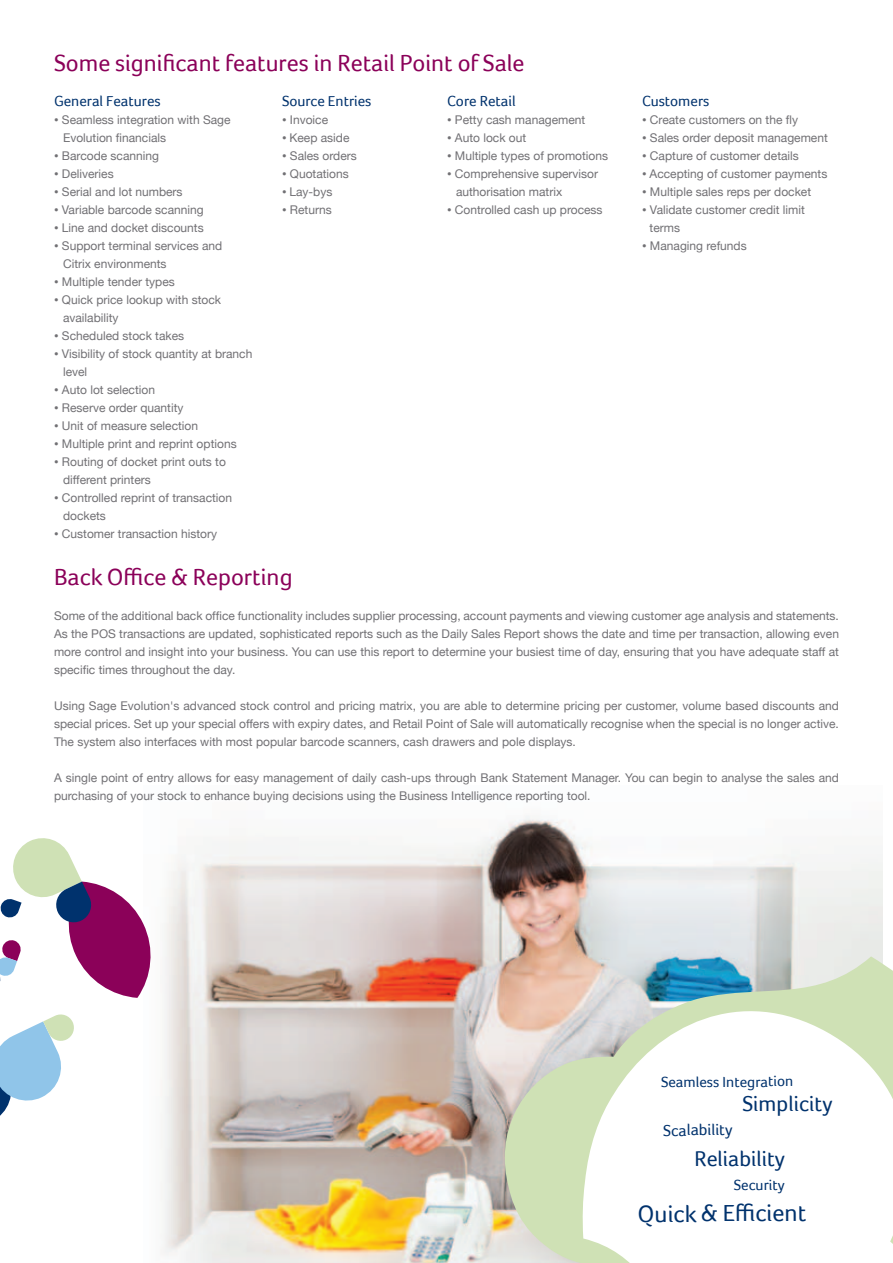
<style>
.page{position:relative;width:893px;height:1263px;background:#fff}
.page>*{position:absolute;margin:0;border:0;box-sizing:border-box;transform-origin:0 0}
.t1{font:24.3px "Foco";letter-spacing:-.005em;color:#00326d}
.t2{font:24px "Foco";color:#8b0159}
.t3{font:22.05px "Foco";letter-spacing:-.005em;color:#00326d}
.t4{font:16.2px "Foco";letter-spacing:-.005em;color:#00326d}
.t5{font:15px "Foco";color:#00326d}
.t6{font:12px/18px "Helvetica Neue";color:#717074}
.s1{font-family:"Foco"}
</style>
<div class="page">
<img style="left:161px;top:816px;width:721px;height:447px">
<svg style="left:496px;top:956px;width:397px;height:307px;background:#ccd0be"></svg>
<svg style="left:582px;top:984px;width:311px;height:279px"></svg>
<svg style="left:0;top:1014px;width:74px;height:102px"></svg>
<svg style="left:0;top:838px;width:151px;height:160px"></svg>
<h2 class="t2" style="left:54px;top:49px;width:472px">Some significant features in Retail Point of Sale</h2>
<p class="t5" style="left:54px;top:92px;width:108px">General Features</p>
<p class="t5" style="left:282px;top:92px;width:91px">Source Entries</p>
<p class="t5" style="left:447px;top:92px;width:70px">Core Retail</p>
<p class="t5" style="left:642px;top:92px;width:69px">Customers</p>
<p class="t6" style="left:54px;top:111px;width:178px"><span class="s1">•</span> Seamless integration with Sage</p>
<p class="t6" style="left:282px;top:111px;width:48px"><span class="s1">•</span> Invoice</p>
<p class="t6" style="left:447px;top:111px;width:140px"><span class="s1">•</span> Petty cash management</p>
<p class="t6" style="left:642px;top:111px;width:157px"><span class="s1">•</span> Create customers on the fly</p>
<p class="t6" style="left:63px;top:129px;width:105px">Evolution financials</p>
<p class="t6" style="left:282px;top:129px;width:69px"><span class="s1">•</span> Keep aside</p>
<p class="t6" style="left:447px;top:129px;width:81px"><span class="s1">•</span> Auto lock out</p>
<p class="t6" style="left:642px;top:129px;width:187px"><span class="s1">•</span> Sales order deposit management</p>
<p class="t6" style="left:54px;top:147px;width:107px"><span class="s1">•</span> Barcode scanning</p>
<p class="t6" style="left:282px;top:147px;width:76px"><span class="s1">•</span> Sales orders</p>
<p class="t6" style="left:447px;top:147px;width:163px"><span class="s1">•</span> Multiple types of promotions</p>
<p class="t6" style="left:642px;top:147px;width:158px"><span class="s1">•</span> Capture of customer details</p>
<p class="t6" style="left:54px;top:165px;width:61px"><span class="s1">•</span> Deliveries</p>
<p class="t6" style="left:282px;top:165px;width:68px"><span class="s1">•</span> Quotations</p>
<p class="t6" style="left:447px;top:165px;width:153px"><span class="s1">•</span> Comprehensive supervisor</p>
<p class="t6" style="left:642px;top:165px;width:187px"><span class="s1">•</span> Accepting of customer payments</p>
<p class="t6" style="left:54px;top:183px;width:130px"><span class="s1">•</span> Serial and lot numbers</p>
<p class="t6" style="left:282px;top:183px;width:52px"><span class="s1">•</span> Lay-bys</p>
<p class="t6" style="left:456px;top:183px;width:108px">authorisation matrix</p>
<p class="t6" style="left:642px;top:183px;width:171px"><span class="s1">•</span> Multiple sales reps per docket</p>
<p class="t6" style="left:54px;top:201px;width:151px"><span class="s1">•</span> Variable barcode scanning</p>
<p class="t6" style="left:282px;top:201px;width:51px"><span class="s1">•</span> Returns</p>
<p class="t6" style="left:447px;top:201px;width:157px"><span class="s1">•</span> Controlled cash up process</p>
<p class="t6" style="left:642px;top:201px;width:164px"><span class="s1">•</span> Validate customer credit limit</p>
<p class="t6" style="left:54px;top:219px;width:151px"><span class="s1">•</span> Line and docket discounts</p>
<p class="t6" style="left:650px;top:219px;width:32px">terms</p>
<p class="t6" style="left:54px;top:237px;width:170px"><span class="s1">•</span> Support terminal services and</p>
<p class="t6" style="left:642px;top:237px;width:106px"><span class="s1">•</span> Managing refunds</p>
<p class="t6" style="left:63px;top:255px;width:105px">Citrix environments</p>
<p class="t6" style="left:54px;top:273px;width:122px"><span class="s1">•</span> Multiple tender types</p>
<p class="t6" style="left:63px;top:291px;width:160px;text-indent:-9px"><span class="s1">•</span> Quick price lookup with stock availability</p>
<p class="t6" style="left:54px;top:327px;width:132px"><span class="s1">•</span> Scheduled stock takes</p>
<p class="t6" style="left:63px;top:345px;width:191px;text-indent:-9px"><span class="s1">•</span> Visibility of stock quantity at branch level</p>
<p class="t6" style="left:54px;top:381px;width:103px"><span class="s1">•</span> Auto lot selection</p>
<p class="t6" style="left:54px;top:399px;width:131px"><span class="s1">•</span> Reserve order quantity</p>
<p class="t6" style="left:54px;top:417px;width:146px"><span class="s1">•</span> Unit of measure selection</p>
<p class="t6" style="left:54px;top:435px;width:184px"><span class="s1">•</span> Multiple print and reprint options</p>
<p class="t6" style="left:63px;top:453px;width:164px;text-indent:-9px"><span class="s1">•</span> Routing of docket print outs to different printers</p>
<p class="t6" style="left:63px;top:489px;width:171px;text-indent:-9px"><span class="s1">•</span> Controlled reprint of transaction dockets</p>
<p class="t6" style="left:54px;top:525px;width:165px"><span class="s1">•</span> Customer transaction history</p>
<h2 class="t2" style="left:54px;top:563px;width:240px">Back Office &amp; Reporting</h2>
<p class="t6" style="left:54px;top:606px;width:786px;text-align:justify">Some of the additional back office functionality includes supplier processing, account payments and viewing customer age analysis and statements.<br>As the POS transactions are updated, sophisticated reports such as the Daily Sales Report shows the date and time per transaction, allowing even more control and insight into your business. You can use this report to determine your busiest time of day, ensuring that you have adequate staff at specific times throughout the day.</p>
<p class="t6" style="left:54px;top:696px;width:786px;text-align:justify">Using Sage Evolution's advanced stock control and pricing matrix, you are able to determine pricing per customer, volume based discounts and special prices. Set up your special offers with expiry dates, and Retail Point of Sale will automatically recognise when the special is no longer active.<br>The system also interfaces with most popular barcode scanners, cash drawers and pole displays.</p>
<p class="t6" style="left:54px;top:768px;width:787px">A single point of entry allows for easy management of daily cash-ups through Bank Statement Manager. You can begin to analyse the sales and purchasing of your stock to enhance buying decisions using the Business Intelligence reporting tool.</p>
<p class="t5" style="left:661px;top:1073px;width:134px">Seamless Integration</p>
<h3 class="t3" style="left:742px;top:1090px;width:92px">Simplicity</h3>
<h3 class="t4" style="left:663px;top:1120px;width:71px">Scalability</h3>
<h3 class="t3" style="left:694px;top:1146px;width:92px">Reliability</h3>
<p class="t5" style="left:734px;top:1176px;width:53px">Security</p>
<h1 class="t1" style="left:637px;top:1199px;width:171px">Quick &amp; Efficient</h1>
</div>
